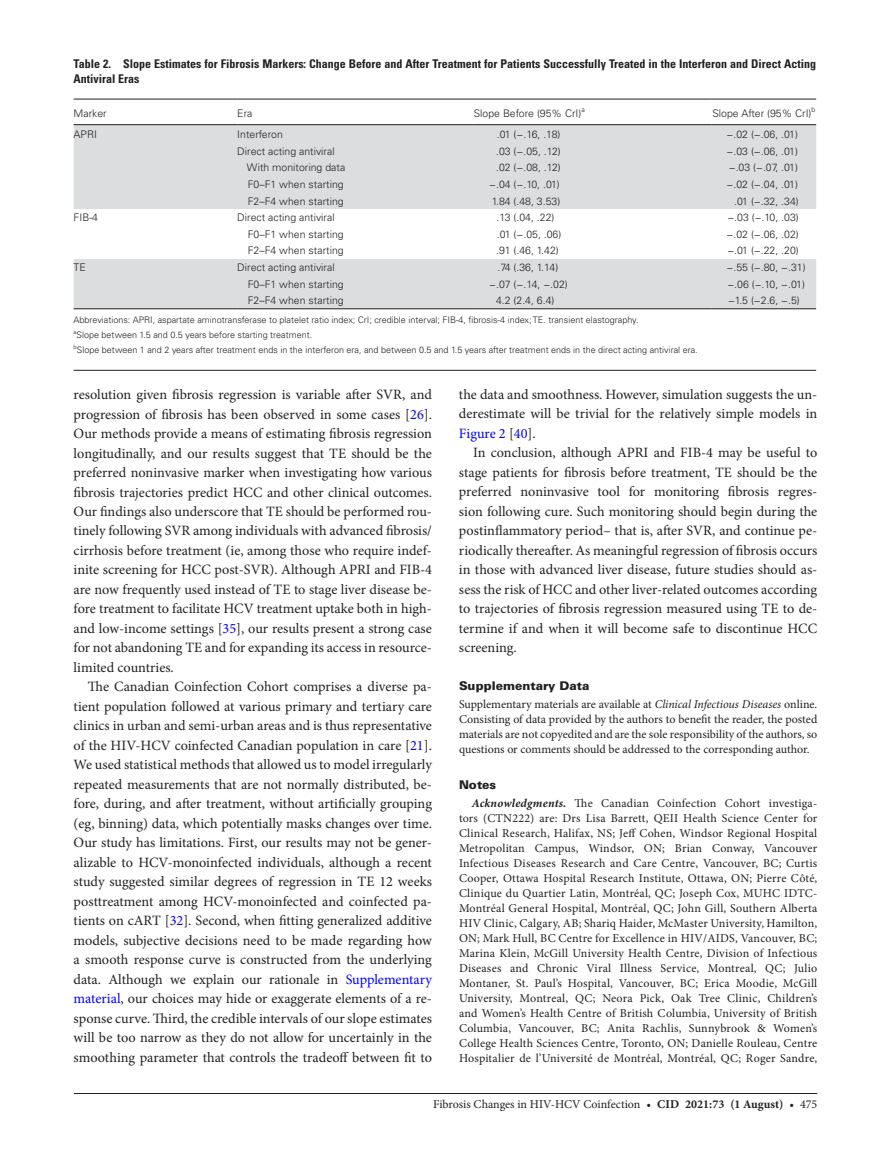
<style>
.page{position:relative;width:891px;height:1174px;background:#fff}
.page>*{position:absolute;margin:0;border:0;box-sizing:border-box;transform-origin:0 0}
.t1{font:14.25px/19.5px "Minion Pro";color:#231f20;text-align:justify}
.t2{font:12px/15px "Minion Pro";color:#231f20;text-align:justify}
.t3{font:700 condensed 12px/15px "Univers LT Std";color:#231f20}
.t4{font:900 12px "Univers LT Std";color:#231f20}
.t5{font:300 10.5px "Univers LT Std";color:#231f20}
.t6{font:300 9px "Univers LT Std";color:#231f20}
.t7{font:300 6.9px "Univers LT Std";color:#231f20}
.t8{font:300 6px "Univers LT Std";color:#231f20}
.s1{color:#00f}
.s2{font-style:italic}
.s3{font-weight:700;font-style:italic}
.s4{font-weight:700}
</style>
<div class="page">
<hr style="left:74px;top:1093px;width:743px;height:1px;background:#231f20">
<hr style="left:74px;top:370px;width:742px;height:1px;background:#231f20">
<div style="left:74px;top:125px;width:742px;height:183px;background:#dcdddf"></div>
<svg style="left:74px;top:209px;width:742px;height:50px"></svg>
<hr style="left:74px;top:99px;width:163px;height:1px;background:#231f20">
<hr style="left:74px;top:124px;width:163px;height:1px;background:#231f20">
<hr style="left:237px;top:99px;width:236px;height:1px;background:#231f20">
<hr style="left:237px;top:124px;width:236px;height:1px;background:#231f20">
<hr style="left:473px;top:99px;width:239px;height:1px;background:#231f20">
<hr style="left:473px;top:124px;width:239px;height:1px;background:#231f20">
<hr style="left:712px;top:99px;width:104px;height:1px;background:#231f20">
<hr style="left:712px;top:124px;width:104px;height:1px;background:#231f20">
<hr style="left:74px;top:308px;width:163px;height:1px;background:#231f20">
<hr style="left:237px;top:308px;width:236px;height:1px;background:#231f20">
<hr style="left:473px;top:308px;width:239px;height:1px;background:#231f20">
<hr style="left:712px;top:308px;width:104px;height:1px;background:#231f20">
<p class="t3" style="left:74px;top:56px;width:744px">Table 2. Slope Estimates for Fibrosis Markers: Change Before and After Treatment for Patients Successfully Treated in the Interferon and Direct Acting<br>Antiviral Eras</p>
<p class="t5" style="left:74px;top:107px;width:35px">Marker</p>
<p class="t5" style="left:237px;top:107px;width:17px">Era</p>
<p class="t5" style="left:474px;top:107px;width:109px">Slope Before (95% CrI)</p>
<p class="t7" style="left:581px;top:106px;width:5px">a</p>
<p class="t5" style="left:713px;top:107px;width:100px">Slope After (95% CrI)</p>
<p class="t7" style="left:812px;top:106px;width:5px">b</p>
<p class="t5" style="left:74px;top:128px;width:25px">APRI</p>
<p class="t5" style="left:237px;top:128px;width:47px">Interferon</p>
<p class="t5" style="left:497px;top:128px;width:65px">.01 (−.16, .18)</p>
<p class="t5" style="left:727px;top:128px;width:73px">−.02 (−.06, .01)</p>
<p class="t5" style="left:237px;top:145px;width:99px">Direct acting antiviral</p>
<p class="t5" style="left:496px;top:145px;width:66px">.03 (−.05, .12)</p>
<p class="t5" style="left:727px;top:145px;width:73px">−.03 (−.06, .01)</p>
<p class="t5" style="left:247px;top:161px;width:100px">With monitoring data</p>
<p class="t5" style="left:496px;top:161px;width:66px">.02 (−.08, .12)</p>
<p class="t5" style="left:729px;top:161px;width:71px">−.03 (−.07, .01)</p>
<p class="t5" style="left:248px;top:178px;width:97px">F0–F1 when starting</p>
<p class="t5" style="left:489px;top:178px;width:72px">−.04 (−.10, .01)</p>
<p class="t5" style="left:727px;top:178px;width:73px">−.02 (−.04, .01)</p>
<p class="t5" style="left:248px;top:195px;width:97px">F2–F4 when starting</p>
<p class="t5" style="left:492px;top:195px;width:70px">1.84 (.48, 3.53)</p>
<p class="t5" style="left:734px;top:195px;width:66px">.01 (−.32, .34)</p>
<p class="t5" style="left:74px;top:211px;width:26px">FIB-4</p>
<p class="t5" style="left:237px;top:211px;width:99px">Direct acting antiviral</p>
<p class="t5" style="left:497px;top:211px;width:59px">.13 (.04, .22)</p>
<p class="t5" style="left:727px;top:211px;width:73px">−.03 (−.10, .03)</p>
<p class="t5" style="left:248px;top:228px;width:97px">F0–F1 when starting</p>
<p class="t5" style="left:497px;top:228px;width:66px">.01 (−.05, .06)</p>
<p class="t5" style="left:727px;top:228px;width:74px">−.02 (−.06, .02)</p>
<p class="t5" style="left:248px;top:244px;width:97px">F2–F4 when starting</p>
<p class="t5" style="left:496px;top:244px;width:64px">.91 (.46, 1.42)</p>
<p class="t5" style="left:727px;top:244px;width:73px">−.01 (−.22, .20)</p>
<p class="t5" style="left:74px;top:261px;width:14px">TE</p>
<p class="t5" style="left:237px;top:261px;width:99px">Direct acting antiviral</p>
<p class="t5" style="left:498px;top:261px;width:62px">.74 (.36, 1.14)</p>
<p class="t5" style="left:727px;top:261px;width:81px">−.55 (−.80, −.31)</p>
<p class="t5" style="left:248px;top:278px;width:97px">F0–F1 when starting</p>
<p class="t5" style="left:489px;top:278px;width:80px">−.07 (−.14, −.02)</p>
<p class="t5" style="left:727px;top:278px;width:79px">−.06 (−.10, −.01)</p>
<p class="t5" style="left:248px;top:294px;width:97px">F2–F4 when starting</p>
<p class="t5" style="left:496px;top:294px;width:60px">4.2 (2.4, 6.4)</p>
<p class="t5" style="left:728px;top:294px;width:73px">−1.5 (−2.6, −.5)</p>
<p class="t6" style="left:74px;top:314px;width:566px">Abbreviations: APRI, aspartate aminotransferase to platelet ratio index; CrI; credible interval; FIB-4, fibrosis-4 index; TE. transient elastography.</p>
<p class="t8" style="left:74px;top:328px;width:4px">a</p>
<p class="t6" style="left:77px;top:329px;width:237px">Slope between 1.5 and 0.5 years before starting treatment.</p>
<p class="t8" style="left:74px;top:343px;width:5px">b</p>
<p class="t6" style="left:77px;top:344px;width:622px">Slope between 1 and 2 years after treatment ends in the interferon era, and between 0.5 and 1.5 years after treatment ends in the direct acting antiviral era.</p>
<p class="t1" style="left:74px;top:385px;width:360px">resolution given fibrosis regression is variable after SVR, and progression of fibrosis has been observed in some cases [<span class="s1">26</span>].<br>Our methods provide a means of estimating fibrosis regression longitudinally, and our results suggest that TE should be the preferred noninvasive marker when investigating how various fibrosis trajectories predict HCC and other clinical outcomes.<br>Our findings also underscore that TE should be performed rou&shy;tinely following SVR among individuals with advanced fibrosis/ cirrhosis before treatment (ie, among those who require indef&shy;inite screening for HCC post-SVR). Although APRI and FIB-4 are now frequently used instead of TE to stage liver disease be&shy;fore treatment to facilitate HCV treatment uptake both in high&shy;and low-income settings [<span class="s1">35</span>], our results present a strong case for not abandoning TE and for expanding its access in resource&shy;limited countries.</p>
<p class="t1" style="left:74px;top:677px;width:360px;text-indent:14px">The Canadian Coinfection Cohort comprises a diverse pa&shy;tient population followed at various primary and tertiary care clinics in urban and semi-urban areas and is thus representative of the HIV-HCV coinfected Canadian population in care [<span class="s1">21</span>].<br>We used statistical methods that allowed us to model irregularly repeated measurements that are not normally distributed, be&shy;fore, during, and after treatment, without artificially grouping (eg, binning) data, which potentially masks changes over time.<br>Our study has limitations. First, our results may not be gener&shy;alizable to HCV-monoinfected individuals, although a recent study suggested similar degrees of regression in TE 12 weeks posttreatment among HCV-monoinfected and coinfected pa&shy;tients on cART [<span class="s1">32</span>]. Second, when fitting generalized additive models, subjective decisions need to be made regarding how a smooth response curve is constructed from the underlying data. Although we explain our rationale in <span class="s1">Supplementary material</span>, our choices may hide or exaggerate elements of a re&shy;sponse curve. Third, the credible intervals of our slope estimates will be too narrow as they do not allow for uncertainly in the smoothing parameter that controls the tradeoff between fit to</p>
<p class="t1" style="left:459px;top:385px;width:360px">the data and smoothness. However, simulation suggests the un&shy;derestimate will be trivial for the relatively simple models in <span class="s1">Figure 2</span> [<span class="s1">40</span>].</p>
<p class="t1" style="left:459px;top:443px;width:360px;text-indent:14px">In conclusion, although APRI and FIB-4 may be useful to stage patients for fibrosis before treatment, TE should be the preferred noninvasive tool for monitoring fibrosis regres&shy;sion following cure. Such monitoring should begin during the postinflammatory period– that is, after SVR, and continue pe&shy;riodically thereafter. As meaningful regression of fibrosis occurs in those with advanced liver disease, future studies should as&shy;sess the risk of HCC and other liver-related outcomes according to trajectories of fibrosis regression measured using TE to de&shy;termine if and when it will become safe to discontinue HCC screening.</p>
<p class="t4" style="left:459px;top:678px;width:132px">Supplementary Data</p>
<p class="t2" style="left:459px;top:697px;width:360px">Supplementary materials are available at <span class="s2">Clinical Infectious Diseases</span> online.<br>Consisting of data provided by the authors to benefit the reader, the posted materials are not copyedited and are the sole responsibility of the authors, so questions or comments should be addressed to the corresponding author.</p>
<p class="t4" style="left:459px;top:777px;width:39px">Notes</p>
<p class="t2" style="left:459px;top:796px;width:360px;text-indent:13px"><span class="s3">Acknowledgments.</span> The Canadian Coinfection Cohort investiga&shy;tors (CTN222) are: Drs Lisa Barrett, QEII Health Science Center for Clinical Research, Halifax, NS; Jeff Cohen, Windsor Regional Hospital Metropolitan Campus, Windsor, ON; Brian Conway, Vancouver Infectious Diseases Research and Care Centre, Vancouver, BC; Curtis Cooper, Ottawa Hospital Research Institute, Ottawa, ON; Pierre Côté, Clinique du Quartier Latin, Montréal, QC; Joseph Cox, MUHC IDTC-Montréal General Hospital, Montréal, QC; John Gill, Southern Alberta HIV Clinic, Calgary, AB; Shariq Haider, McMaster University, Hamilton, ON; Mark Hull, BC Centre for Excellence in HIV/AIDS, Vancouver, BC; Marina Klein, McGill University Health Centre, Division of Infectious Diseases and Chronic Viral Illness Service, Montreal, QC; Julio Montaner, St. Paul’s Hospital, Vancouver, BC; Erica Moodie, McGill University, Montreal, QC; Neora Pick, Oak Tree Clinic, Children’s and Women’s Health Centre of British Columbia, University of British Columbia, Vancouver, BC; Anita Rachlis, Sunnybrook &amp; Women’s College Health Sciences Centre, Toronto, ON; Danielle Rouleau, Centre Hospitalier de l’Université de Montréal, Montréal, QC; Roger Sandre,</p>
<p class="t2" style="left:433px;top:1096px;width:386px">Fibrosis Changes in HIV-HCV Coinfection • <span class="s4">cid 2021:73 (1 August)</span> • 475</p>
</div>
